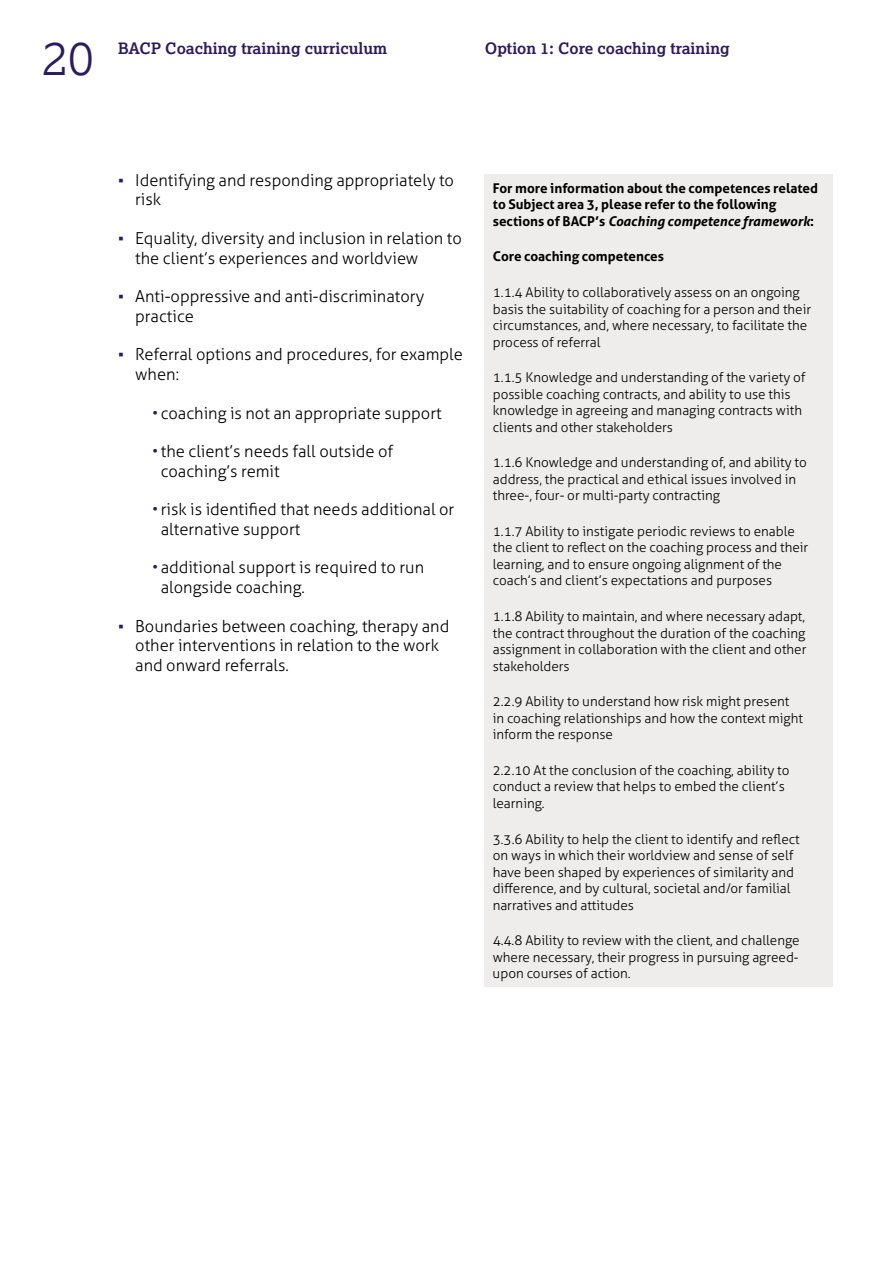
<style>
.page{position:relative;width:893px;height:1263px;background:#fff}
.page>*{position:absolute;margin:0;border:0;box-sizing:border-box;transform-origin:0 0}
.t1{font:300 47.4px "Lexia";color:#2a1c5f}
.t2{font:300 16.5px/19.5px "Aller";color:#000}
.t3{font:700 15.75px "Lexia";color:#2a1c5f}
.t4{font:300 13.5px/16.5px "Aller";color:#000}
.t5{font:700 13.5px/16.5px "Aller";color:#000}
.s1{font-family:"Trebuchet MS";font-weight:700;color:#2a1c5f}
.s2{color:#2a1c5f}
.s3{font-style:italic}
</style>
<div class="page">
<div style="left:484px;top:174px;width:349px;height:813px;background:#eeedeb"></div>
<h1 class="t1" style="left:43px;top:28px;width:53px">20</h1>
<p class="t3" style="left:118px;top:39px;width:271px">BACP Coaching training curriculum</p>
<p class="t3" style="left:485px;top:39px;width:246px">Option 1: Core coaching training</p>
<p class="t2" style="left:135px;top:170px;width:320px;text-indent:-17px"><span class="s1">▪</span> Identifying and responding appropriately to risk</p>
<p class="t2" style="left:135px;top:229px;width:328px;text-indent:-17px"><span class="s1">▪</span> Equality, diversity and inclusion in relation to the client’s experiences and worldview</p>
<p class="t2" style="left:118px;top:287px;width:307px"><span class="s1">▪</span> Anti-oppressive and anti-discriminatory</p>
<p class="t2" style="left:135px;top:306px;width:60px">practice</p>
<p class="t2" style="left:135px;top:345px;width:329px;text-indent:-17px"><span class="s1">▪</span> Referral options and procedures, for example when:</p>
<p class="t2" style="left:152px;top:403px;width:291px"><span class="s2">•</span> coaching is not an appropriate support</p>
<p class="t2" style="left:161px;top:442px;width:234px;text-indent:-8px"><span class="s2">•</span> the client’s needs fall outside of coaching’s remit</p>
<p class="t2" style="left:161px;top:500px;width:295px;text-indent:-8px"><span class="s2">•</span> risk is identified that needs additional or alternative support</p>
<p class="t2" style="left:161px;top:558px;width:265px;text-indent:-8px"><span class="s2">•</span> additional support is required to run alongside coaching.</p>
<p class="t2" style="left:135px;top:616px;width:316px;text-indent:-17px"><span class="s1">▪</span> Boundaries between coaching, therapy and other interventions in relation to the work and onward referrals.</p>
<p class="t5" style="left:493px;top:180px;width:327px">For more information about the competences related to Subject area 3, please refer to the following sections of BACP’s <span class="s3">Coaching competence framework</span>:</p>
<h5 class="t5" style="left:493px;top:248px;width:173px">Core coaching competences</h5>
<p class="t4" style="left:493px;top:284px;width:320px">1.1.4 Ability to collaboratively assess on an ongoing basis the suitability of coaching for a person and their circumstances, and, where necessary, to facilitate the process of referral</p>
<p class="t4" style="left:493px;top:369px;width:314px">1.1.5 Knowledge and understanding of the variety of possible coaching contracts, and ability to use this knowledge in agreeing and managing contracts with clients and other stakeholders</p>
<p class="t4" style="left:493px;top:454px;width:315px">1.1.6 Knowledge and understanding of, and ability to address, the practical and ethical issues involved in</p>
<p class="t4" style="left:493px;top:487px;width:229px">three-, four- or multi-party contracting</p>
<p class="t4" style="left:493px;top:523px;width:304px">1.1.7 Ability to instigate periodic reviews to enable</p>
<p class="t4" style="left:493px;top:539px;width:317px">the client to reflect on the coaching process and their</p>
<p class="t4" style="left:493px;top:556px;width:291px">learning, and to ensure ongoing alignment of the coach’s and client’s expectations and purposes</p>
<p class="t4" style="left:493px;top:608px;width:315px;text-align:justify">1.1.8 Ability to maintain, and where necessary adapt, the contract throughout the duration of the coaching assignment in collaboration with the client and other stakeholders</p>
<p class="t4" style="left:493px;top:693px;width:312px">2.2.9 Ability to understand how risk might present in coaching relationships and how the context might inform the response</p>
<p class="t4" style="left:493px;top:762px;width:298px">2.2.10 At the conclusion of the coaching, ability to conduct a review that helps to embed the client’s learning.</p>
<p class="t4" style="left:493px;top:830px;width:309px">3.3.6 Ability to help the client to identify and reflect</p>
<p class="t4" style="left:493px;top:847px;width:303px">on ways in which their worldview and sense of self have been shaped by experiences of similarity and</p>
<p class="t4" style="left:493px;top:880px;width:299px">difference, and by cultural, societal and/or familial</p>
<p class="t4" style="left:493px;top:896px;width:143px">narratives and attitudes</p>
<p class="t4" style="left:493px;top:932px;width:309px">4.4.8 Ability to review with the client, and challenge</p>
<p class="t4" style="left:493px;top:949px;width:307px">where necessary, their progress in pursuing agreed-</p>
<p class="t4" style="left:493px;top:965px;width:140px">upon courses of action.</p>
</div>
